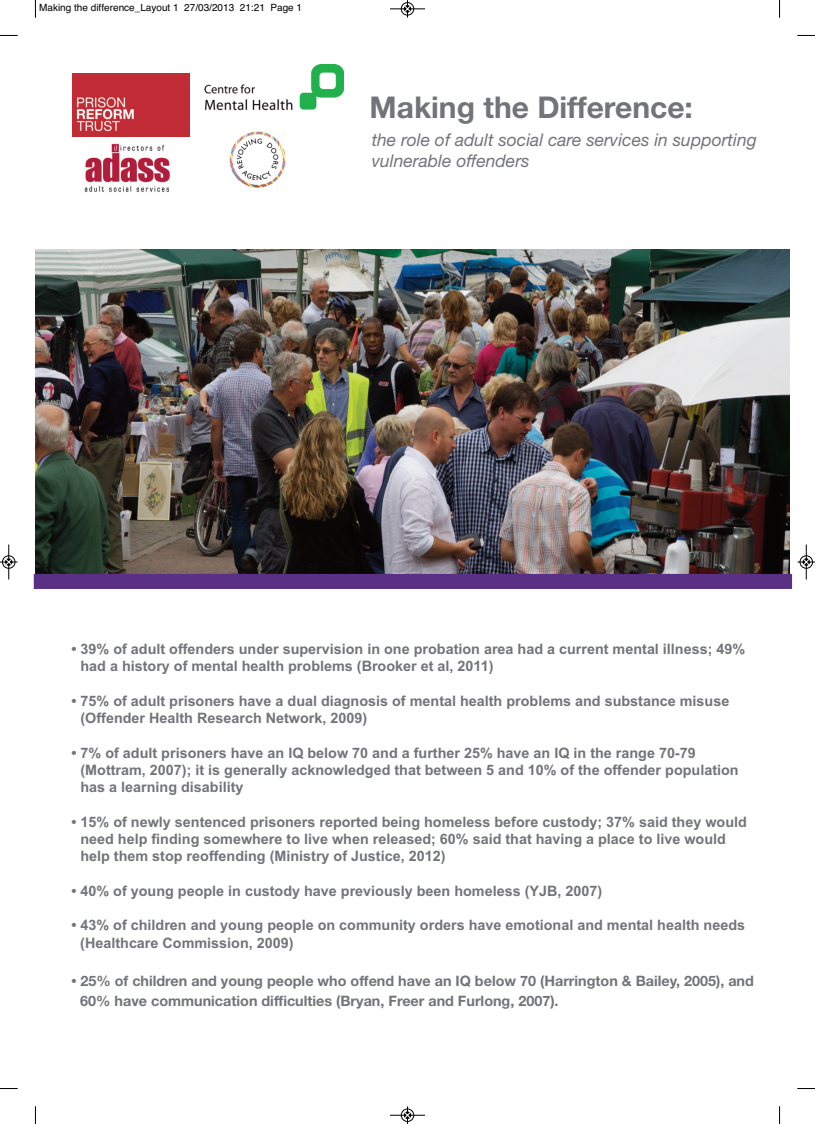
<style>
.page{position:relative;width:815px;height:1124px;background:#fff}
.page>*{position:absolute;margin:0;border:0;box-sizing:border-box;transform-origin:0 0}
.t1{font:700 30px "Helvetica Neue";color:#727479}
.t2{font:italic 17.5px/21.2px "Helvetica Neue";color:#727479}
.t3{font:700 14.38px/17.2px "Arial";color:#727479}
.t4{font:700 14.38px/20.6px "Helvetica Neue";color:#727479}
.t5{font:10px "Helvetica";color:#000}
.s1{font-family:"Arial"}
</style>
<div class="page">
<img style="left:35px;top:250px;width:754px;height:324px">
<svg style="left:73px;top:73px;width:117px;height:1px"></svg>
<img style="left:73px;top:74px;width:117px;height:63px">
<div style="left:34px;top:574px;width:758px;height:15px;background:#5a3085"></div>
<img style="left:84px;top:143px;width:86px;height:49px">
<img style="left:204px;top:65px;width:139px;height:46px">
<img style="left:229px;top:131px;width:57px;height:57px">
<svg style="left:35px;top:0;width:1px;height:18px"></svg>
<svg style="left:0;top:35px;width:18px;height:1px"></svg>
<svg style="left:779px;top:0;width:1px;height:18px"></svg>
<svg style="left:797px;top:35px;width:18px;height:1px"></svg>
<svg style="left:35px;top:1106px;width:1px;height:17px"></svg>
<svg style="left:0;top:1088px;width:18px;height:1px"></svg>
<svg style="left:779px;top:1106px;width:1px;height:17px"></svg>
<svg style="left:797px;top:1088px;width:18px;height:1px"></svg>
<div style="left:401px;top:2px;width:13px;height:14px;border:1px solid #fff;border-radius:50%"></div>
<hr style="left:390px;top:9px;width:35px;height:1px;background:#000">
<div style="left:401px;top:2px;width:13px;height:13px;border:1px solid #000;border-radius:50%"></div>
<svg style="left:404px;top:0;width:7px;height:18px"></svg>
<hr style="left:390px;top:1114px;width:35px;height:1px;background:#000">
<div style="left:401px;top:1108px;width:13px;height:13px;border:1px solid #000;border-radius:50%"></div>
<svg style="left:404px;top:1106px;width:7px;height:17px"></svg>
<hr style="left:9px;top:544px;width:1px;height:35px;background:#000">
<div style="left:2px;top:555px;width:13px;height:13px;border:1px solid #000;border-radius:50%"></div>
<svg style="left:0;top:558px;width:18px;height:7px"></svg>
<hr style="left:806px;top:544px;width:1px;height:35px;background:#000">
<div style="left:800px;top:555px;width:13px;height:13px;border:1px solid #000;border-radius:50%"></div>
<svg style="left:798px;top:558px;width:17px;height:7px"></svg>
<p class="t5" style="left:39px;top:2px;width:264px">Making the difference_Layout 1 27/03/2013 21:21 Page 1</p>
<h1 class="t1" style="left:370px;top:89px;width:325px">Making the Difference:</h1>
<p class="t2" style="left:372px;top:129px;width:387px">the role of adult social care services in supporting vulnerable offenders</p>
<p class="t3" style="left:80px;top:640px;width:666px;text-indent:-9px">• 39% of adult offenders under supervision in one probation area had a current mental illness; 49% had a history of mental health problems (Brooker et al, 2011)</p>
<p class="t3" style="left:80px;top:692px;width:650px;text-indent:-9px">• 75% of adult prisoners have a dual diagnosis of mental health problems and substance misuse (Offender Health Research Network, 2009)</p>
<p class="t3" style="left:80px;top:744px;width:660px;text-indent:-9px">• 7% of adult prisoners have an IQ below 70 and a further 25% have an IQ in the range 70-79 (Mottram, 2007); it is generally acknowledged that between 5 and 10% of the offender population has a learning disability</p>
<p class="t3" style="left:80px;top:813px;width:668px;text-indent:-9px">• 15% of newly sentenced prisoners reported being homeless before custody; 37% said they would need help finding somewhere to live when released; 60% said that having a place to live would help them stop reoffending (Ministry of Justice, 2012)</p>
<p class="t3" style="left:71px;top:882px;width:532px">• 40% of young people in custody have previously been homeless (YJB, 2007)</p>
<p class="t3" style="left:80px;top:916px;width:666px;text-indent:-9px">• 43% of children and young people on community orders have emotional and mental health needs (Healthcare Commission, 2009)</p>
<p class="t4" style="left:80px;top:969px;width:675px;text-indent:-9px"><span class="s1">•</span> 25% of children and young people who offend have an IQ below 70 (Harrington &amp; Bailey, 2005), and<br>60% have communication difficulties (Bryan, Freer and Furlong, 2007).</p>
</div>
